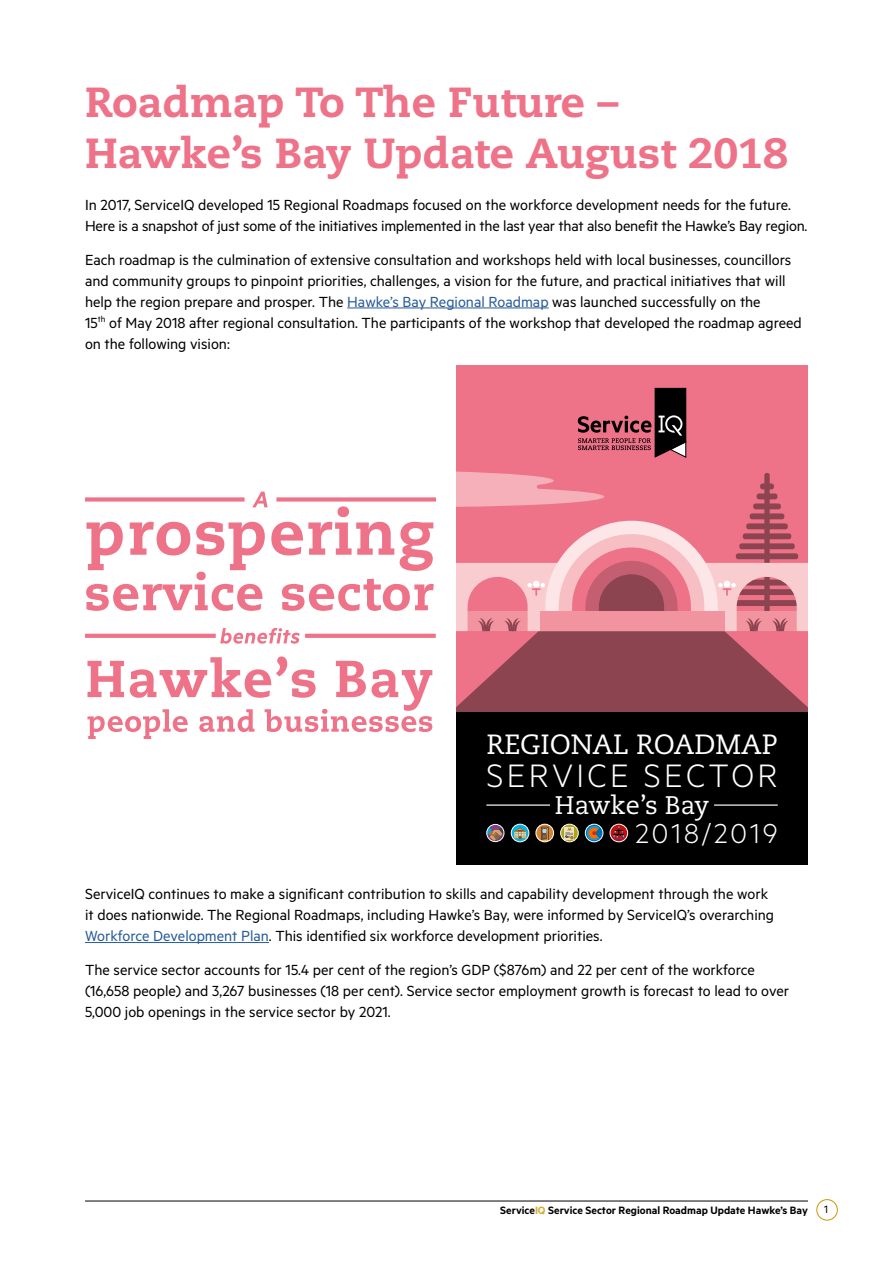
<style>
.page{position:relative;width:893px;height:1263px;background:#fff}
.page>*{position:absolute;margin:0;border:0;box-sizing:border-box;transform-origin:0 0}
.t1{font:800 42px/50.4px "Caecilia LT Std";color:#ee7288}
.t2{font:300 36.6px "Metric";letter-spacing:.09em;color:#fff}
.t3{font:300 30.9px "Metric";letter-spacing:.09em;color:#fff}
.t4{font:27.75px "Caecilia LT Std";color:#fff}
.t5{font:25.35px "Caecilia LT Std";color:#fff}
.t6{font:16.5px/21px "Metric";color:#000}
.t7{font:600 12px "Metric";color:#000}
.t8{font:12px "Metric";color:#000}
.s1{color:#275b9b}
.s2{color:#d5ac33}
</style>
<div class="page">
<div style="left:816px;top:1199px;width:22px;height:21px;border:1px solid #cb9700;border-radius:50%"></div>
<hr style="left:85px;top:1200px;width:723px;height:1px;background:#000">
<hr style="left:347px;top:308px;width:202px;height:1px;background:#275b9b">
<hr style="left:85px;top:942px;width:184px;height:1px;background:#275b9b">
<svg style="left:87px;top:656px;width:345px;height:83px"></svg>
<svg style="left:220px;top:628px;width:80px;height:16px"></svg>
<svg style="left:305px;top:634px;width:131px;height:4px"></svg>
<svg style="left:85px;top:634px;width:131px;height:4px"></svg>
<svg style="left:86px;top:492px;width:348px;height:119px"></svg>
<div style="left:276px;top:497px;width:160px;height:5px;background:#ee7288"></div>
<div style="left:85px;top:497px;width:160px;height:5px;background:#ee7288"></div>
<div style="left:456px;top:712px;width:352px;height:153px;background:#000"></div>
<svg style="left:561px;top:824px;width:17px;height:18px"></svg>
<svg style="left:565px;top:827px;width:9px;height:13px"></svg>
<div style="left:560px;top:824px;width:19px;height:18px;border:1px solid #fff;border-radius:50%"></div>
<svg style="left:610px;top:824px;width:18px;height:18px"></svg>
<svg style="left:613px;top:826px;width:12px;height:13px"></svg>
<div style="left:610px;top:824px;width:18px;height:18px;border:1px solid #fff;border-radius:50%"></div>
<svg style="left:511px;top:824px;width:18px;height:18px"></svg>
<svg style="left:514px;top:827px;width:12px;height:12px"></svg>
<div style="left:511px;top:824px;width:18px;height:18px;border:1px solid #fff;border-radius:50%"></div>
<svg style="left:537px;top:824px;width:17px;height:16px"></svg>
<div style="left:535px;top:824px;width:19px;height:18px;border:1px solid #fff;border-radius:50%"></div>
<svg style="left:585px;top:824px;width:18px;height:18px"></svg>
<svg style="left:586px;top:825px;width:13px;height:16px"></svg>
<div style="left:585px;top:824px;width:18px;height:18px;border:1px solid #fff;border-radius:50%"></div>
<svg style="left:487px;top:827px;width:17px;height:14px"></svg>
<div style="left:486px;top:824px;width:18px;height:18px;border:1px solid #fff;border-radius:50%"></div>
<hr style="left:486px;top:804px;width:64px;height:2px;background:#fff">
<hr style="left:714px;top:804px;width:64px;height:2px;background:#fff">
<div style="left:456px;top:365px;width:352px;height:347px;background:#ee7288"></div>
<svg style="left:456px;top:471px;width:352px;height:241px"></svg>
<svg style="left:578px;top:388px;width:108px;height:70px"></svg>
<h1 class="t1" style="left:85px;top:78px;width:704px">Roadmap To The Future –<br>Hawke’s Bay Update August 2018</h1>
<p class="t6" style="left:85px;top:194px;width:724px">In 2017, ServiceIQ developed 15 Regional Roadmaps focused on the workforce development needs for the future.<br>Here is a snapshot of just some of the initiatives implemented in the last year that also benefit the Hawke’s Bay region.</p>
<p class="t6" style="left:85px;top:249px;width:718px">Each roadmap is the culmination of extensive consultation and workshops held with local businesses, councillors and community groups to pinpoint priorities, challenges, a vision for the future, and practical initiatives that will help the region prepare and prosper. The <span class="s1">Hawke’s Bay Regional Roadmap</span> was launched successfully on the<br>15<sup>th</sup> of May 2018 after regional consultation. The participants of the workshop that developed the roadmap agreed on the following vision:</p>
<h3 class="t4" style="left:486px;top:729px;width:293px">REGIONAL ROADMAP</h3>
<h2 class="t2" style="left:486px;top:754px;width:293px">SERVICE SECTOR</h2>
<h3 class="t5" style="left:555px;top:790px;width:156px">Hawke’s Bay</h3>
<h3 class="t3" style="left:636px;top:815px;width:143px">2018/2019</h3>
<p class="t6" style="left:85px;top:883px;width:690px">ServiceIQ continues to make a significant contribution to skills and capability development through the work it does nationwide. The Regional Roadmaps, including Hawke’s Bay, were informed by ServiceIQ’s overarching<br><span class="s1">Workforce Development Plan</span>. This identified six workforce development priorities.</p>
<p class="t6" style="left:85px;top:959px;width:706px">The service sector accounts for 15.4 per cent of the region’s GDP ($876m) and 22 per cent of the workforce (16,658 people) and 3,267 businesses (18 per cent). Service sector employment growth is forecast to lead to over<br>5,000 job openings in the service sector by 2021.</p>
<p class="t7" style="left:500px;top:1203px;width:309px">Service<span class="s2">IQ</span> Service Sector Regional Roadmap Update Hawke’s Bay</p>
<p class="t8" style="left:824px;top:1202px;width:5px">1</p>
</div>
